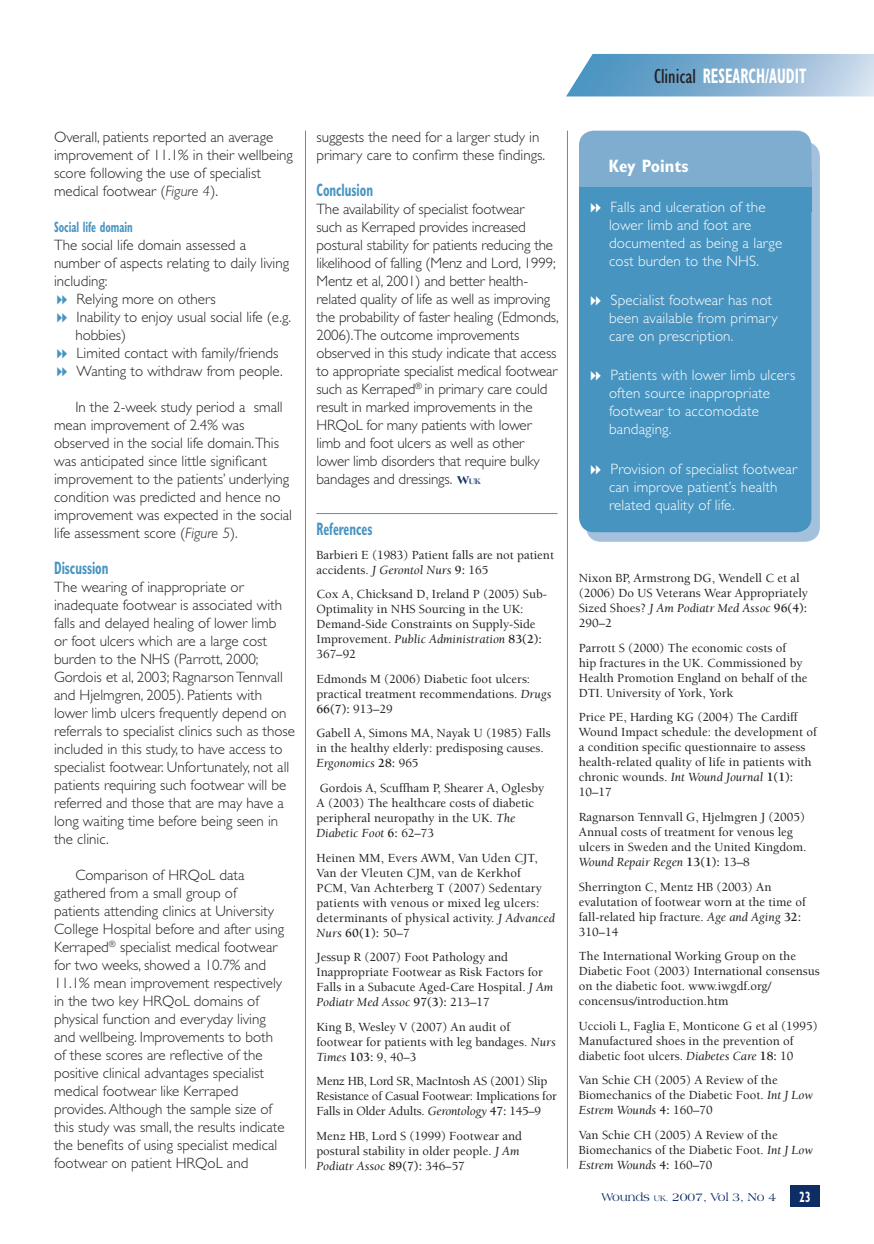
<style>
.page{position:relative;width:874px;height:1244px;background:#fff}
.page>*{position:absolute;margin:0;border:0;box-sizing:border-box;transform-origin:0 0}
.t1{font:700 condensed 21px "Gill Sans";color:#fff;scale:.7 1}
.t2{font:700 condensed 18px "Gill Sans";color:#4794c0;scale:.7 1}
.t3{font:700 condensed 18px "Gill Sans";color:#fff}
.t4{font:300 15px/18px "Gill Sans";color:#231f20}
.t5{font:300 15px/18px "Gill Sans";letter-spacing:.01em;color:#fff}
.t6{font:700 condensed 15px "Gill Sans";color:#4794c0;scale:.7 1}
.t7{font:700 condensed 15px "Gill Sans";color:#fff;scale:.7 1}
.t8{font:500 12.75px/15px "Berkeley";color:#231f20}
.t9{font:500 12.75px/15px "Berkeley";letter-spacing:-.02em;color:#231f20}
.t10{font:12px "Americana BT";color:#0f2d65}
.t11{font:800 8.4px "Americana BT";color:#39588b}
.s1{font-style:italic}
.s2{font-weight:400;font-style:italic}
.s3{font-weight:700}
.s4{font-size:12px;color:#0f2d65}
.s5{font-weight:400;color:#231f20}
.s6{font-size:8.4px}
.s7{font-size:7.5px}
</style>
<div class="page">
<svg style="left:566px;top:54px;width:307px;height:42px;background:#8ab5d4"></svg>
<div style="left:790px;top:1185px;width:29px;height:21px;background:#0f2d65"></div>
<hr style="left:316px;top:513px;width:241px;height:1px;background:#4794c0">
<svg style="left:587px;top:143px;width:232px;height:399px;background:#a1c0db"></svg>
<div style="left:579px;top:212px;width:232px;height:320px;background:#4794c0"></div>
<hr style="left:305px;top:131px;width:1px;height:1037px;background:#4794c0">
<hr style="left:567px;top:131px;width:1px;height:1037px;background:#4794c0">
<svg style="left:579px;top:131px;width:232px;height:81px;background:#6ea5cb"></svg>
<svg style="left:591px;top:296px;width:9px;height:9px"></svg>
<svg style="left:591px;top:371px;width:9px;height:10px"></svg>
<svg style="left:591px;top:464px;width:9px;height:10px"></svg>
<p class="t4" style="left:54px;top:128px;width:240px">Overall, patients reported an average improvement of 11.1% in their wellbeing score following the use of specialist medical footwear (<span class="s1">Figure 4</span>).</p>
<p class="t6" style="left:54px;top:218px;width:114px">Social life domain</p>
<p class="t4" style="left:54px;top:236px;width:193px">The social life domain assessed a</p>
<p class="t4" style="left:54px;top:254px;width:236px">number of aspects relating to daily living</p>
<p class="t4" style="left:54px;top:272px;width:55px">including:</p>
<p class="t4" style="left:77px;top:290px;width:141px">Relying more on others</p>
<p class="t4" style="left:77px;top:308px;width:216px">Inability to enjoy usual social life (e.g.</p>
<p class="t4" style="left:75px;top:326px;width:52px">hobbies)</p>
<p class="t4" style="left:77px;top:344px;width:203px">Limited contact with family/friends</p>
<p class="t4" style="left:77px;top:362px;width:208px">Wanting to withdraw from people.</p>
<p class="t4" style="left:54px;top:398px;width:239px;text-indent:21px">In the 2-week study period a small mean improvement of 2.4% was observed in the social life domain.This was anticipated since little significant improvement to the patients’ underlying condition was predicted and hence no improvement was expected in the social life assessment score (<span class="s1">Figure 5</span>).</p>
<p class="t2" style="left:54px;top:557px;width:79px">Discussion</p>
<p class="t4" style="left:54px;top:578px;width:242px">The wearing of inappropriate or inadequate footwear is associated with falls and delayed healing of lower limb<br>or foot ulcers which are a large cost burden to the NHS (Parrott, 2000; Gordois et al, 2003; Ragnarson Tennvall and Hjelmgren, 2005). Patients with lower limb ulcers frequently depend on referrals to specialist clinics such as those included in this study, to have access to specialist footwear. Unfortunately, not all patients requiring such footwear will be referred and those that are may have a long waiting time before being seen in the clinic.</p>
<p class="t4" style="left:54px;top:866px;width:232px;text-indent:21px">Comparison of HRQoL data gathered from a small group of patients attending clinics at University College Hospital before and after using Kerraped<sup>®</sup> specialist medical footwear for two weeks, showed a 10.7% and 11.1% mean improvement respectively in the two key HRQoL domains of physical function and everyday living and wellbeing. Improvements to both of these scores are reflective of the positive clinical advantages specialist medical footwear like Kerraped provides. Although the sample size of this study was small, the results indicate the benefits of using specialist medical footwear on patient HRQoL and</p>
<p class="t4" style="left:316px;top:128px;width:230px">suggests the need for a larger study in primary care to confirm these findings.</p>
<p class="t2" style="left:316px;top:179px;width:82px">Conclusion</p>
<p class="t4" style="left:316px;top:200px;width:244px">The availability of specialist footwear<br>such as Kerraped provides increased postural stability for patients reducing the likelihood of falling (Menz and Lord, 1999; Mentz et al, 2001) and better health&shy;related quality of life as well as improving the probability of faster healing (Edmonds, 2006).The outcome improvements observed in this study indicate that access to appropriate specialist medical footwear such as Kerraped<sup>®</sup> in primary care could result in marked improvements in the HRQoL for many patients with lower limb and foot ulcers as well as other lower limb disorders that require bulky bandages and dressings.</p>
<p class="t2" style="left:316px;top:518px;width:82px">References</p>
<p class="t8" style="left:316px;top:547px;width:239px">Barbieri E (1983) Patient falls are not patient accidents. <span class="s2">J Gerontol Nurs</span> <span class="s3">9:</span> 165</p>
<p class="t8" style="left:316px;top:587px;width:232px">Cox A, Chicksand D, Ireland P (2005) Sub-Optimality in NHS Sourcing in the UK:<br>Demand-Side Constraints on Supply-Side Improvement. <span class="s2">Public Administration</span> <span class="s3">83(2):<br></span>367–92</p>
<p class="t8" style="left:316px;top:671px;width:236px">Edmonds M (2006) Diabetic foot ulcers: practical treatment recommendations. <span class="s2">Drugs<br></span><span class="s3">66(7):</span> 913–29</p>
<p class="t8" style="left:316px;top:726px;width:236px">Gabell A, Simons MA, Nayak U (1985) Falls in the healthy elderly: predisposing causes.<br><span class="s2">Ergonomics</span> <span class="s3">28:</span> 965</p>
<p class="t8" style="left:316px;top:780px;width:229px">Gordois A, Scuffham P, Shearer A, Oglesby A (2003) The healthcare costs of diabetic peripheral neuropathy in the UK. <span class="s2">The Diabetic Foot</span> <span class="s3">6:</span> 62–73</p>
<p class="t8" style="left:316px;top:850px;width:240px">Heinen MM, Evers AWM, Van Uden CJT, Van der Vleuten CJM, van de Kerkhof<br>PCM, Van Achterberg T (2007) Sedentary patients with venous or mixed leg ulcers: determinants of physical activity. <span class="s2">J Advanced Nurs</span> <span class="s3">60(1):</span> 50–7</p>
<p class="t8" style="left:316px;top:949px;width:238px">Jessup R (2007) Foot Pathology and Inappropriate Footwear as Risk Factors for Falls in a Subacute Aged-Care Hospital. <span class="s2">J Am Podiatr Med Assoc</span> <span class="s3">97(3):</span> 213–17</p>
<p class="t8" style="left:316px;top:1019px;width:241px">King B, Wesley V (2007) An audit of footwear for patients with leg bandages. <span class="s2">Nurs<br>Times</span> <span class="s3">103:</span> 9, 40–3</p>
<p class="t9" style="left:316px;top:1074px;width:242px">Menz HB, Lord SR, MacIntosh AS (2001) Slip<br>Resistance of Casual Footwear: Implications for<br>Falls in Older Adults. <span class="s2">Gerontology</span> <span class="s3">47:</span> 145–9</p>
<p class="t8" style="left:316px;top:1128px;width:207px">Menz HB, Lord S (1999) Footwear and postural stability in older people. <span class="s2">J Am<br>Podiatr Assoc</span> <span class="s3">89(7):</span> 346–57</p>
<p class="t11" style="left:457px;top:476px;width:25px"><span class="s4">W</span>UK</p>
<h1 class="t1" style="left:654px;top:63px;width:219px"><span class="s5">Clinical</span> RESEARCH/AUDIT</h1>
<p class="t3" style="left:609px;top:156px;width:81px">Key Points</p>
<p class="t5" style="left:609px;top:198px;width:175px">Falls and ulceration of the lower limb and foot are documented as being a large cost burden to the NHS.</p>
<p class="t5" style="left:609px;top:291px;width:170px">Specialist footwear has not been available from primary care on prescription.</p>
<p class="t5" style="left:609px;top:366px;width:188px">Patients with lower limb ulcers often source inappropriate footwear to accomodate bandaging.</p>
<p class="t5" style="left:609px;top:460px;width:190px">Provision of specialist footwear can improve patient’s health related quality of life.</p>
<p class="t8" style="left:578px;top:571px;width:231px">Nixon BP, Armstrong DG, Wendell C et al (2006) Do US Veterans Wear Appropriately<br>Sized Shoes? <span class="s2">J Am Podiatr Med Assoc</span> <span class="s3">96(4):<br></span>290–2</p>
<p class="t8" style="left:578px;top:640px;width:230px">Parrott S (2000) The economic costs of<br>hip fractures in the UK. Commissioned by Health Promotion England on behalf of the DTI. University of York, York</p>
<p class="t8" style="left:578px;top:710px;width:239px">Price PE, Harding KG (2004) The Cardiff Wound Impact schedule: the development of a condition specific questionnaire to assess health-related quality of life in patients with chronic wounds. <span class="s2">Int Wound Journal</span> <span class="s3">1(1):<br></span>10–17</p>
<p class="t8" style="left:578px;top:809px;width:229px">Ragnarson Tennvall G, Hjelmgren J (2005)<br>Annual costs of treatment for venous leg ulcers in Sweden and the United Kingdom.<br><span class="s2">Wound Repair Regen</span> <span class="s3">13(1):</span> 13–8</p>
<p class="t8" style="left:578px;top:879px;width:228px">Sherrington C, Mentz HB (2003) An evalutation of footwear worn at the time of fall-related hip fracture. <span class="s2">Age and Aging</span> <span class="s3">32:<br></span>310–14</p>
<p class="t8" style="left:578px;top:948px;width:242px">The International Working Group on the Diabetic Foot (2003) International consensus on the diabetic foot. www.iwgdf.org/ concensus/introduction.htm</p>
<p class="t8" style="left:578px;top:1018px;width:240px">Uccioli L, Faglia E, Monticone G et al (1995)<br>Manufactured shoes in the prevention of diabetic foot ulcers. <span class="s2">Diabetes Care</span> <span class="s3">18:</span> 10</p>
<p class="t8" style="left:578px;top:1073px;width:236px">Van Schie CH (2005) A Review of the<br>Biomechanics of the Diabetic Foot. <span class="s2">Int J Low<br>Estrem Wounds</span> <span class="s3">4:</span> 160–70</p>
<p class="t8" style="left:578px;top:1127px;width:236px">Van Schie CH (2005) A Review of the<br>Biomechanics of the Diabetic Foot. <span class="s2">Int J Low<br>Estrem Wounds</span> <span class="s3">4:</span> 160–70</p>
<p class="t10" style="left:601px;top:1189px;width:176px">Wounds <span class="s6">UK</span><span class="s7">,</span> 2007, Vol 3, No 4</p>
<p class="t7" style="left:799px;top:1187px;width:17px">23</p>
</div>
